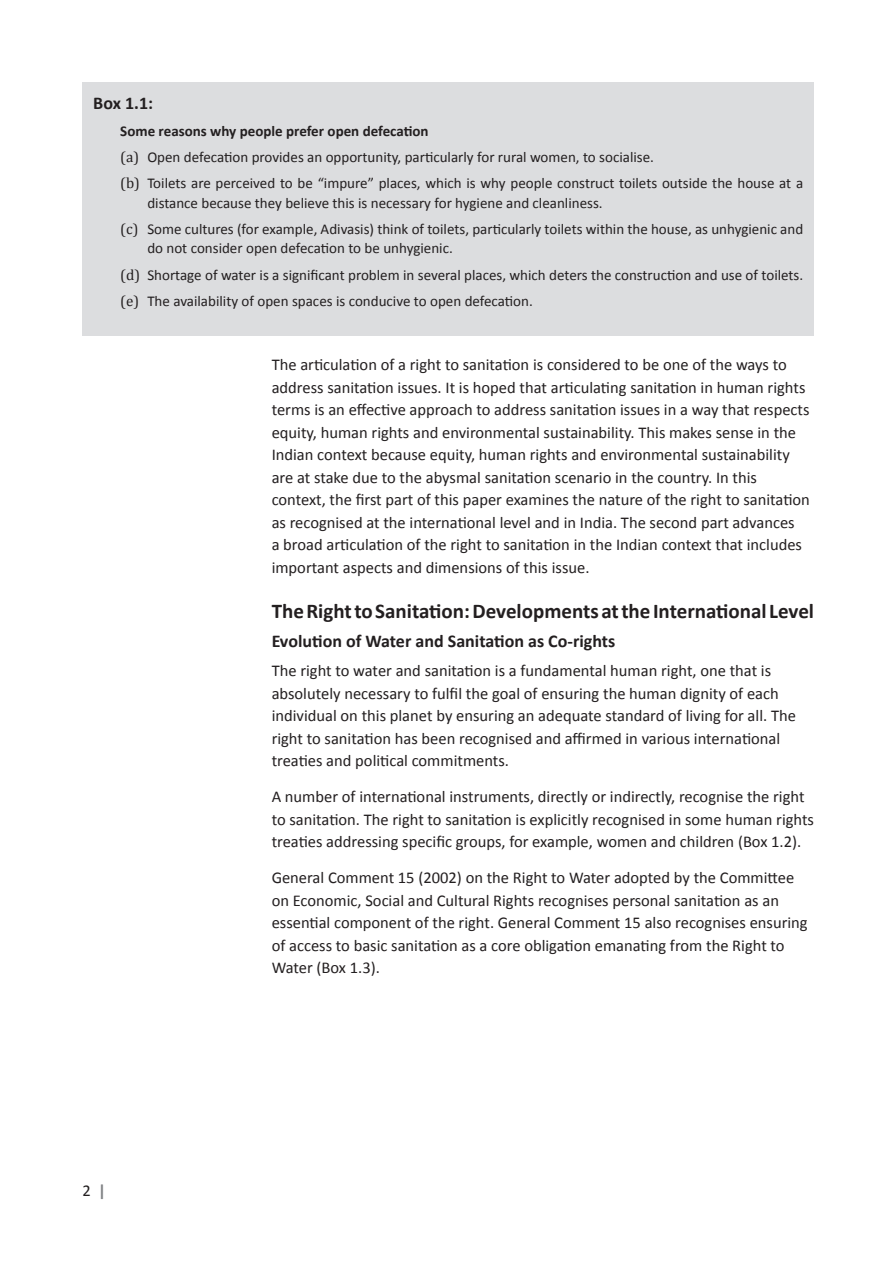
<style>
.page{position:relative;width:891px;height:1263px;background:#fff}
.page>*{position:absolute;margin:0;border:0;box-sizing:border-box;transform-origin:0 0}
.Heading_1{font:700 21px "Calibri";color:#231f20}
.Heading_2{font:700 18px "Calibri";color:#231f20}
.t1{font:16.5px/22.5px "Calibri";color:#231f20}
.t2{font:15px/19.5px "Calibri";color:#231f20}
.t3{font:700 15px "Calibri";color:#231f20}
.s1{font-family:"Cambria"}
.s2{font-weight:700;color:#808285}
</style>
<div class="page">
<div style="left:82px;top:82px;width:731px;height:254px;background:#dcdddf"></div>
<p class="Heading_2" style="left:93px;top:92px;width:61px">Box 1.1:</p>
<p class="t3" style="left:120px;top:121px;width:310px">Some reasons why people prefer open defecation</p>
<p class="t2" style="left:120px;top:147px;width:535px"><span class="s1">(a)</span> Open defecation provides an opportunity, particularly for rural women, to socialise.</p>
<p class="t2" style="left:147px;top:173px;width:657px;text-indent:-27px"><span class="s1">(b)</span> Toilets are perceived to be “impure” places, which is why people construct toilets outside the house at a distance because they believe this is necessary for hygiene and cleanliness.</p>
<p class="t2" style="left:147px;top:219px;width:657px;text-indent:-27px"><span class="s1">(c)</span> Some cultures (for example, Adivasis) think of toilets, particularly toilets within the house, as unhygienic and do not consider open defecation to be unhygienic.</p>
<p class="t2" style="left:120px;top:265px;width:684px"><span class="s1">(d)</span> Shortage of water is a significant problem in several places, which deters the construction and use of toilets.</p>
<p class="t2" style="left:120px;top:291px;width:414px"><span class="s1">(e)</span> The availability of open spaces is conducive to open defecation.</p>
<p class="t1" style="left:82px;top:1179px;width:25px">2 <span class="s2">|</span></p>
<p class="t1" style="left:271px;top:353px;width:539px">The articulation of a right to sanitation is considered to be one of the ways to address sanitation issues. It is hoped that articulating sanitation in human rights terms is an effective approach to address sanitation issues in a way that respects equity, human rights and environmental sustainability. This makes sense in the Indian context because equity, human rights and environmental sustainability are at stake due to the abysmal sanitation scenario in the country. In this context, the first part of this paper examines the nature of the right to sanitation as recognised at the international level and in India. The second part advances<br>a broad articulation of the right to sanitation in the Indian context that includes important aspects and dimensions of this issue.</p>
<p class="Heading_1" style="left:271px;top:597px;width:543px">The Right to Sanitation: Developments at the International Level</p>
<p class="Heading_2" style="left:271px;top:629px;width:345px">Evolution of Water and Sanitation as Co-rights</p>
<p class="t1" style="left:271px;top:659px;width:525px">The right to water and sanitation is a fundamental human right, one that is absolutely necessary to fulfil the goal of ensuring the human dignity of each individual on this planet by ensuring an adequate standard of living for all. The right to sanitation has been recognised and affirmed in various international treaties and political commitments.</p>
<p class="t1" style="left:271px;top:785px;width:543px">A number of international instruments, directly or indirectly, recognise the right to sanitation. The right to sanitation is explicitly recognised in some human rights treaties addressing specific groups, for example, women and children (Box 1.2).</p>
<p class="t1" style="left:271px;top:866px;width:537px">General Comment 15 (2002) on the Right to Water adopted by the Committee on Economic, Social and Cultural Rights recognises personal sanitation as an essential component of the right. General Comment 15 also recognises ensuring of access to basic sanitation as a core obligation emanating from the Right to Water (Box 1.3).</p>
</div>
